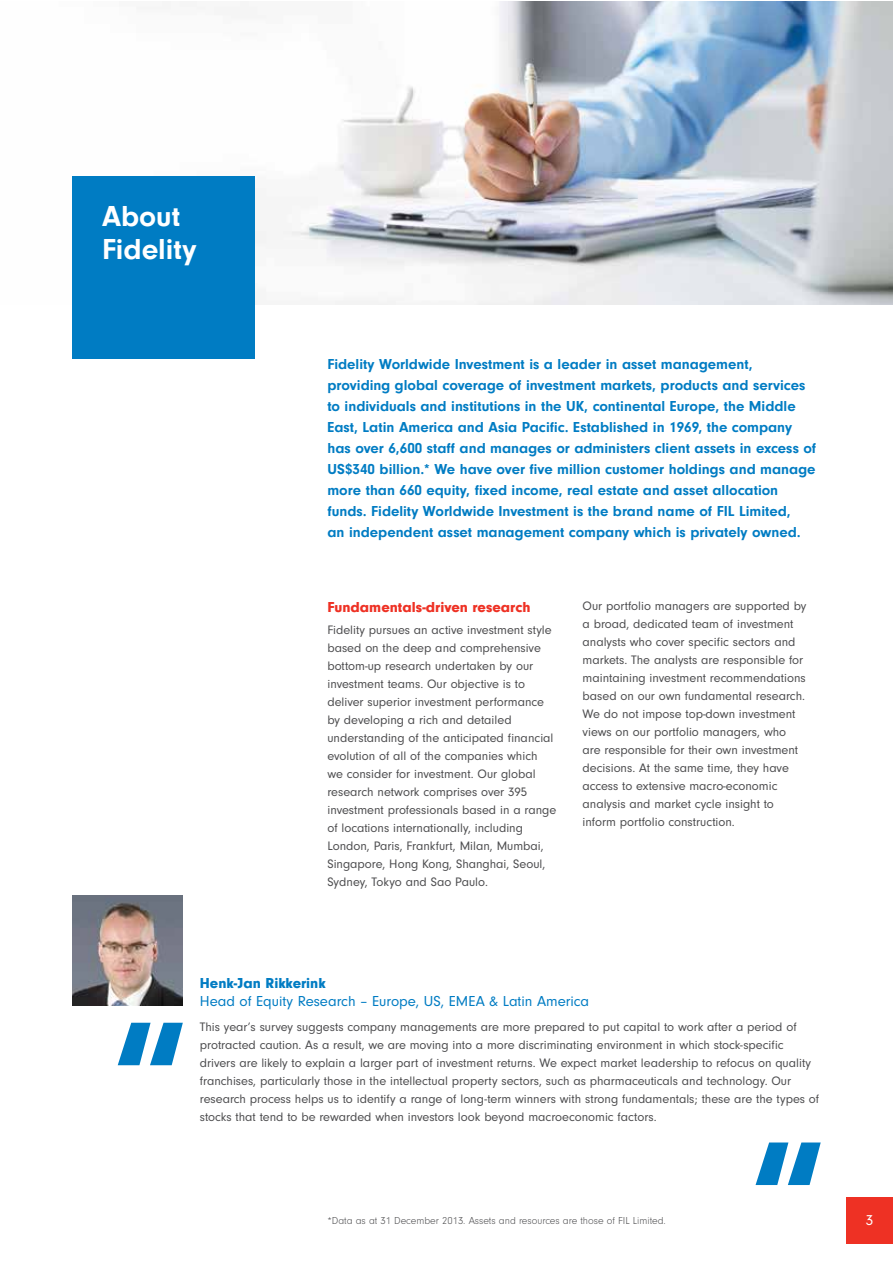
<style>
.page{position:relative;width:893px;height:1263px;background:#fff}
.page>*{position:absolute;margin:0;border:0;box-sizing:border-box;transform-origin:0 0}
.t1{font:700 30px/33px "Neuzeit Gro";color:#fff}
.t2{font:700 15px/21px "Neuzeit Gro";color:#007cc3}
.t3{font:15px "Neuzeit Gro";color:#007cc3}
.t4{font:900 15px "Neuzeit Gro";color:#ee3124}
.t5{font:900 15px "Neuzeit Gro";color:#007cc3}
.t6{font:15px "Neuzeit Gro";color:#fff}
.t7{font:12.75px/18px "Neuzeit Gro";color:#4d4d4f}
.t8{font:300 10.5px "Neuzeit Gro";color:#4d4d4f}
</style>
<div class="page">
<img style="left:255px;top:1px;width:637px;height:303px">
<div style="left:846px;top:1197px;width:46px;height:47px;background:#ee3124"></div>
<div style="left:72px;top:176px;width:183px;height:183px;background:#007cc3"></div>
<svg style="left:118px;top:1023px;width:65px;height:42px"></svg>
<svg style="left:755px;top:1142px;width:66px;height:43px"></svg>
<img style="left:72px;top:895px;width:111px;height:111px">
<h1 class="t1" style="left:102px;top:200px;width:96px">About<br>Fidelity</h1>
<p class="t2" style="left:327px;top:354px;width:490px">Fidelity Worldwide Investment is a leader in asset management, providing global coverage of investment markets, products and services to individuals and institutions in the UK, continental Europe, the Middle East, Latin America and Asia Pacific. Established in 1969, the company has over 6,600 staff and manages or administers client assets in excess of US$340 billion.* We have over five million customer holdings and manage more than 660 equity, fixed income, real estate and asset allocation funds. Fidelity Worldwide Investment is the brand name of FIL Limited,<br>an independent asset management company which is privately owned.</p>
<p class="t4" style="left:327px;top:598px;width:205px">Fundamentals-driven research</p>
<p class="t7" style="left:327px;top:621px;width:230px">Fidelity pursues an active investment style based on the deep and comprehensive bottom-up research undertaken by our investment teams. Our objective is to deliver superior investment performance by developing a rich and detailed understanding of the anticipated financial evolution of all of the companies which<br>we consider for investment. Our global research network comprises over 395 investment professionals based in a range of locations internationally, including London, Paris, Frankfurt, Milan, Mumbai, Singapore, Hong Kong, Shanghai, Seoul, Sydney, Tokyo and Sao Paulo.</p>
<p class="t7" style="left:583px;top:597px;width:225px">Our portfolio managers are supported by a broad, dedicated team of investment analysts who cover specific sectors and markets. The analysts are responsible for maintaining investment recommendations based on our own fundamental research.<br>We do not impose top-down investment views on our portfolio managers, who are responsible for their own investment decisions. At the same time, they have access to extensive macro-economic analysis and market cycle insight to inform portfolio construction.</p>
<p class="t5" style="left:200px;top:974px;width:127px">Henk-Jan Rikkerink</p>
<p class="t3" style="left:200px;top:993px;width:391px">Head of Equity Research – Europe, US, EMEA &amp; Latin America</p>
<p class="t7" style="left:200px;top:1018px;width:621px">This year’s survey suggests company managements are more prepared to put capital to work after a period of protracted caution. As a result, we are moving into a more discriminating environment in which stock-specific drivers are likely to explain a larger part of investment returns. We expect market leadership to refocus on quality franchises, particularly those in the intellectual property sectors, such as pharmaceuticals and technology. Our research process helps us to identify a range of long-term winners with strong fundamentals; these are the types of stocks that tend to be rewarded when investors look beyond macroeconomic factors.</p>
<p class="t8" style="left:327px;top:1215px;width:340px">*Data as at 31 December 2013. Assets and resources are those of FIL Limited.</p>
<p class="t6" style="left:866px;top:1212px;width:9px">3</p>
</div>
